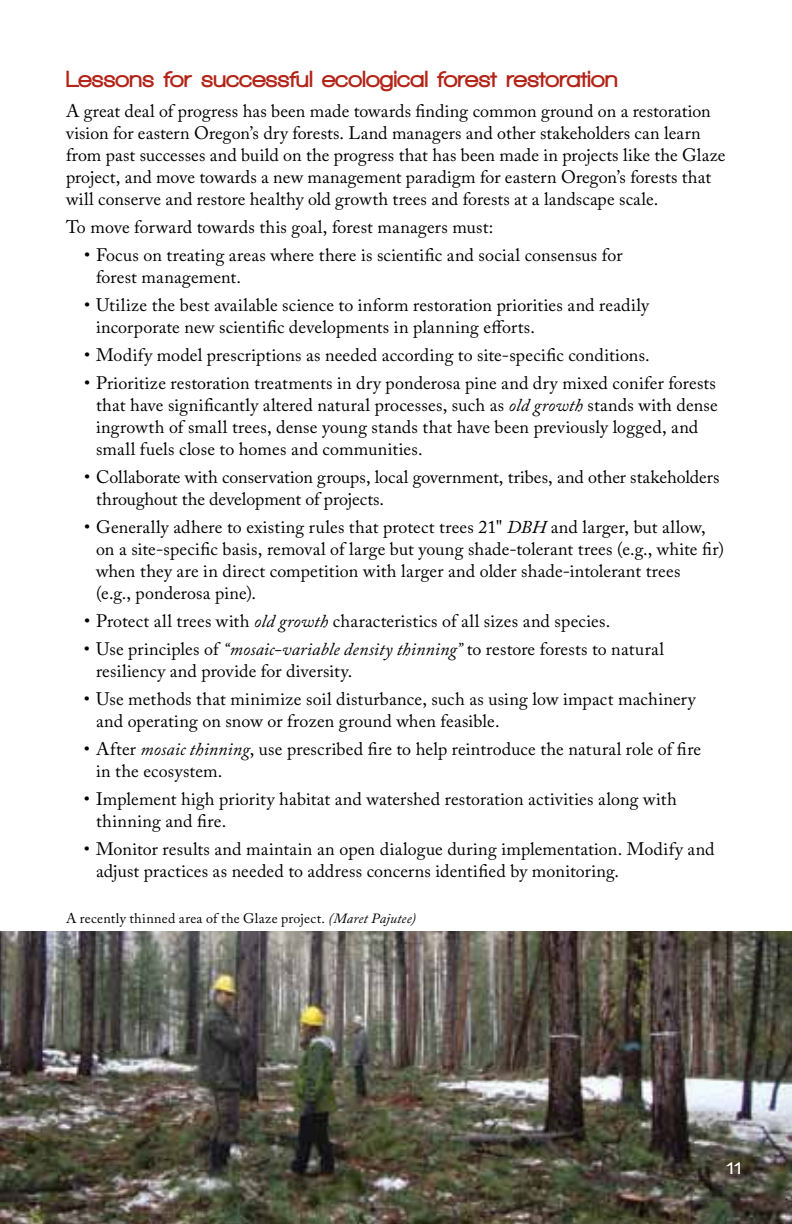
<style>
.page{position:relative;width:792px;height:1224px;background:#fff}
.page>*{position:absolute;margin:0;border:0;box-sizing:border-box;transform-origin:0 0}
.t1{font:900 24px "Walkway";letter-spacing:.02em;color:#b32317}
.t2{font:18px/22px "Adobe Caslon Pro";letter-spacing:.01em;color:#000}
.t3{font:900 18px "Walkway";color:#fff}
.t4{font:14px "Adobe Caslon Pro";letter-spacing:.02em;color:#000}
.s1{font-style:italic}
</style>
<div class="page">
<img style="left:0;top:931px;width:792px;height:293px">
<h1 class="t1" style="left:66px;top:66px;width:553px">Lessons for successful ecological forest restoration</h1>
<p class="t2" style="left:66px;top:100px;width:661px">A great deal of progress has been made towards finding common ground on a restoration vision for eastern Oregon’s dry forests. Land managers and other stakeholders can learn from past successes and build on the progress that has been made in projects like the Glaze project, and move towards a new management paradigm for eastern Oregon’s forests that will conserve and restore healthy old growth trees and forests at a landscape scale.</p>
<p class="t2" style="left:66px;top:216px;width:429px">To move forward towards this goal, forest managers must:</p>
<p class="t2" style="left:96px;top:244px;width:528px;text-indent:-12px">• Focus on treating areas where there is scientific and social consensus for forest management.</p>
<p class="t2" style="left:96px;top:294px;width:555px;text-indent:-12px">• Utilize the best available science to inform restoration priorities and readily incorporate new scientific developments in planning efforts.</p>
<p class="t2" style="left:84px;top:344px;width:567px">• Modify model prescriptions as needed according to site-specific conditions.</p>
<p class="t2" style="left:96px;top:372px;width:623px;text-indent:-12px">• Prioritize restoration treatments in dry ponderosa pine and dry mixed conifer forests that have significantly altered natural processes, such as <span class="s1">old growth</span> stands with dense ingrowth of small trees, dense young stands that have been previously logged, and small fuels close to homes and communities.</p>
<p class="t2" style="left:96px;top:466px;width:625px;text-indent:-12px">• Collaborate with conservation groups, local government, tribes, and other stakeholders throughout the development of projects.</p>
<p class="t2" style="left:96px;top:516px;width:629px;text-indent:-12px">• Generally adhere to existing rules that protect trees 21" <span class="s1">DBH</span> and larger, but allow, on a site-specific basis, removal of large but young shade-tolerant trees (e.g., white fir) when they are in direct competition with larger and older shade-intolerant trees<br>(e.g., ponderosa pine).</p>
<p class="t2" style="left:84px;top:610px;width:528px">• Protect all trees with <span class="s1">old growth</span> characteristics of all sizes and species.</p>
<p class="t2" style="left:96px;top:638px;width:570px;text-indent:-12px">• Use principles of <span class="s1">“mosaic-variable density thinning”</span> to restore forests to natural resiliency and provide for diversity.</p>
<p class="t2" style="left:96px;top:688px;width:601px;text-indent:-12px">• Use methods that minimize soil disturbance, such as using low impact machinery and operating on snow or frozen ground when feasible.</p>
<p class="t2" style="left:96px;top:738px;width:607px;text-indent:-12px">• After <span class="s1">mosaic thinning</span>, use prescribed fire to help reintroduce the natural role of fire in the ecosystem.</p>
<p class="t2" style="left:96px;top:788px;width:582px;text-indent:-12px">• Implement high priority habitat and watershed restoration activities along with thinning and fire.</p>
<p class="t2" style="left:96px;top:838px;width:620px;text-indent:-12px">• Monitor results and maintain an open dialogue during implementation. Modify and adjust practices as needed to address concerns identified by monitoring.</p>
<p class="t4" style="left:66px;top:910px;width:352px">A recently thinned area of the Glaze project. <span class="s1">(Maret Pajutee)</span></p>
<p class="t3" style="left:726px;top:1158px;width:17px">11</p>
</div>
